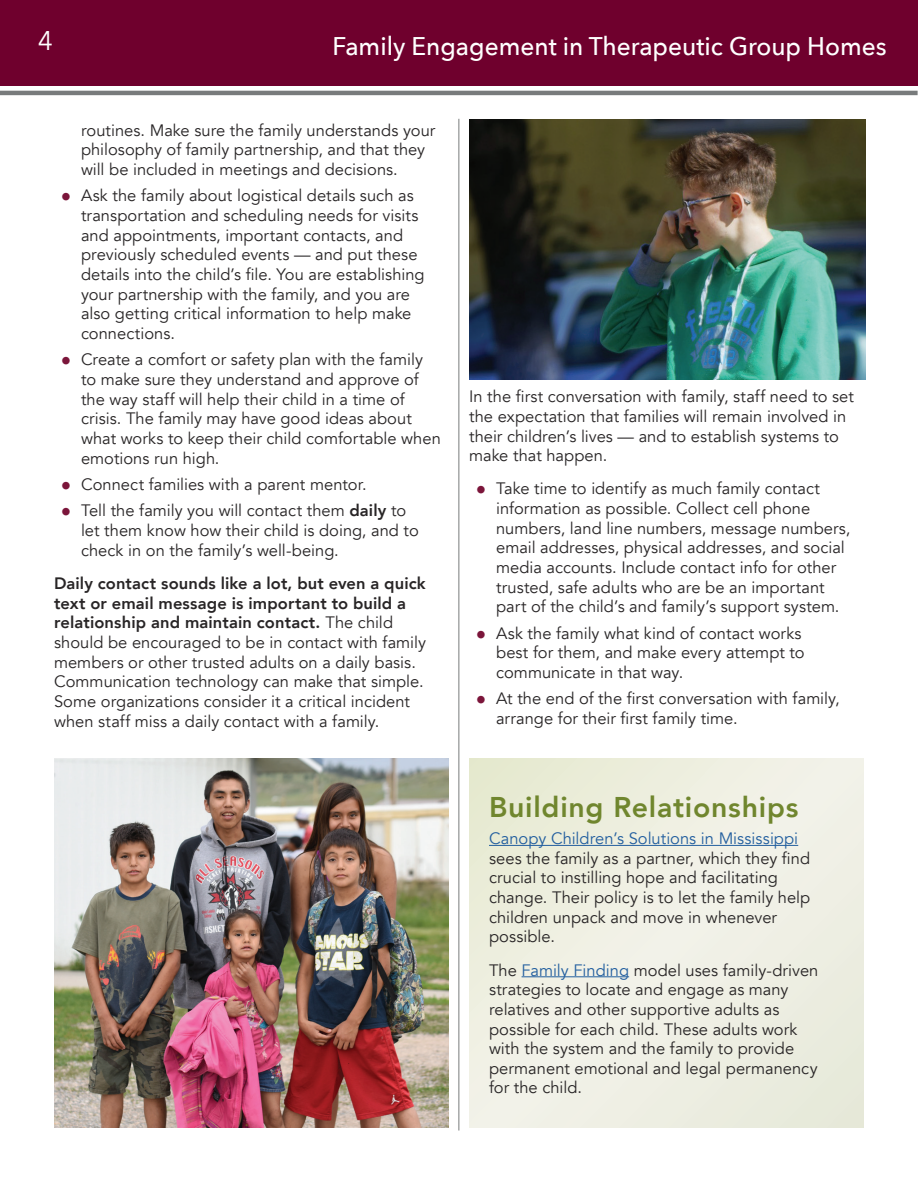
<style>
.page{position:relative;width:918px;height:1188px;background:#fff}
.page>*{position:absolute;margin:0;border:0;box-sizing:border-box;transform-origin:0 0}
.t1{font:800 28.5px "Avenir";letter-spacing:.025em;color:#70862e}
.t2{font:27px "Avenir Next";color:#fff;scale:.96 1}
.t3{font:500 25.5px "Avenir Next";color:#fff;scale:.96 1}
.t4{font:16.5px/19.6px "Avenir";color:#282526}
.t5{font:16.5px "Avenir";color:#235f9f}
.s1{font-size:21px;color:#7b153a}
.s2{font-weight:800}
.s3{color:#235f9f}
</style>
<div class="page">
<div style="left:469px;top:758px;width:395px;height:370px;background:linear-gradient(to right,#eeefe0,#eeefe4)"></div>
<hr style="left:458px;top:119px;width:1px;height:1012px;background:#787b7c">
<hr style="left:0;top:91px;width:918px;height:4px;background:#787b7c">
<hr style="left:489px;top:845px;width:309px;height:1px;background:#235f9f">
<hr style="left:522px;top:976px;width:107px;height:1px;background:#235f9f">
<div style="left:0;top:0;width:917px;height:86px;background:#6f002d"></div>
<img style="left:54px;top:758px;width:395px;height:370px">
<img style="left:469px;top:119px;width:396px;height:260px">
<p class="t2" style="left:38px;top:18px;width:17px">4</p>
<p class="t3" style="left:333px;top:24px;width:579px">Family Engagement in Therapeutic Group Homes</p>
<p class="t4" style="left:81px;top:121px;width:356px">routines. Make sure the family understands your philosophy of family partnership, and that they will be included in meetings and decisions.</p>
<p class="t4" style="left:81px;top:186px;width:339px;text-indent:-20px"><span class="s1">•</span> Ask the family about logistical details such as transportation and scheduling needs for visits and appointments, important contacts, and previously scheduled events — and put these</p>
<p class="t4" style="left:81px;top:265px;width:345px">details into the child’s file. You are establishing</p>
<p class="t4" style="left:81px;top:285px;width:332px;text-align:justify">your partnership with the family, and you are also getting critical information to help make connections.</p>
<p class="t4" style="left:81px;top:350px;width:361px;text-indent:-20px"><span class="s1">•</span> Create a comfort or safety plan with the family to make sure they understand and approve of the way staff will help their child in a time of crisis. The family may have good ideas about what works to keep their child comfortable when emotions run high.</p>
<p class="t4" style="left:61px;top:475px;width:307px"><span class="s1">•</span> Connect families with a parent mentor.</p>
<p class="t4" style="left:81px;top:501px;width:339px;text-indent:-20px"><span class="s1">•</span> Tell the family you will contact them <span class="s2">daily</span> to let them know how their child is doing, and to check in on the family’s well-being.</p>
<p class="t4" style="left:54px;top:574px;width:374px"><span class="s2">Daily contact sounds like a lot, but even a quick text or email message is important to build a relationship and maintain contact.</span> The child should be encouraged to be in contact with family members or other trusted adults on a daily basis.<br>Communication technology can make that simple.<br>Some organizations consider it a critical incident when staff miss a daily contact with a family.</p>
<p class="t4" style="left:469px;top:387px;width:386px">In the first conversation with family, staff need to set</p>
<p class="t4" style="left:469px;top:407px;width:379px">the expectation that families will remain involved in their children’s lives — and to establish systems to make that happen.</p>
<p class="t4" style="left:496px;top:479px;width:356px;text-indent:-20px"><span class="s1">•</span> Take time to identify as much family contact information as possible. Collect cell phone numbers, land line numbers, message numbers, email addresses, physical addresses, and social media accounts. Include contact info for other trusted, safe adults who are be an important part of the child’s and family’s support system.</p>
<p class="t4" style="left:496px;top:624px;width:310px;text-indent:-20px"><span class="s1">•</span> Ask the family what kind of contact works best for them, and make every attempt to communicate in that way.</p>
<p class="t4" style="left:496px;top:689px;width:345px;text-indent:-20px"><span class="s1">•</span> At the end of the first conversation with family, arrange for their first family time.</p>
<h2 class="t1" style="left:489px;top:784px;width:311px">Building Relationships</h2>
<p class="t5" style="left:489px;top:829px;width:311px">Canopy Children’s Solutions in Mississippi</p>
<p class="t4" style="left:489px;top:849px;width:323px">sees the family as a partner, which they find</p>
<p class="t4" style="left:489px;top:868px;width:323px">crucial to instilling hope and facilitating change. Their policy is to let the family help children unpack and move in whenever possible.</p>
<p class="t4" style="left:489px;top:960px;width:331px">The <span class="s3">Family Finding</span> model uses family-driven strategies to locate and engage as many relatives and other supportive adults as possible for each child. These adults work with the system and the family to provide permanent emotional and legal permanency for the child.</p>
</div>
